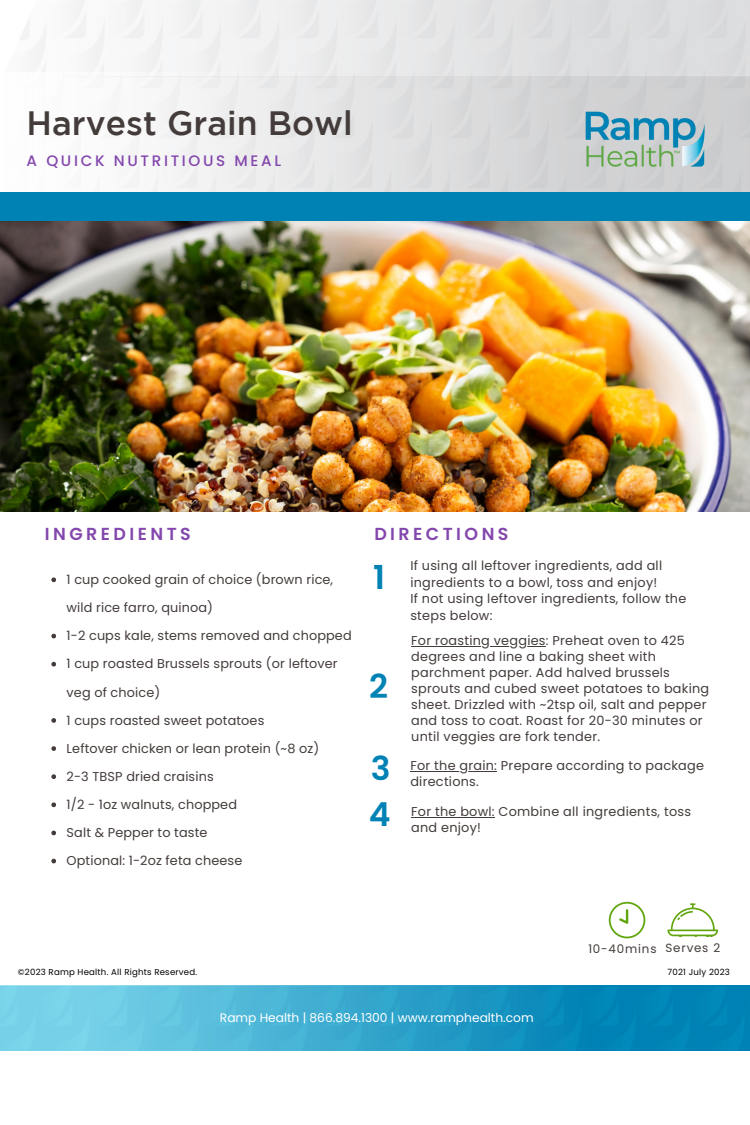
<style>
.page{position:relative;width:750px;height:1125px;background:#fff}
.page>*{position:absolute;margin:0;border:0;box-sizing:border-box;transform-origin:0 0}
.t1{font:500 33.75px "Gotham";color:#433c3a}
.t2{font:600 33px "Poppins";color:#0082b5}
.t3{font:600 17.38px "Poppins";letter-spacing:.2em;color:#8347ad}
.t4{font:500 15.12px "Poppins";letter-spacing:.175em;color:#8347ad}
.t5{font:12.88px/16px "Poppins";letter-spacing:.02em;color:#433c3a}
.t6{font:12.25px "Poppins";color:#fff}
.t7{font:11.88px "Poppins";letter-spacing:.07em;color:#433c3a}
.t8{font:8.62px "Poppins";letter-spacing:.025em;color:#000}
</style>
<div class="page">
<img style="left:572px;top:99px;width:146px;height:81px">
<img style="left:0;top:987px;width:750px;height:63px">
<img style="left:0;top:221px;width:750px;height:290px">
<div style="left:0;top:192px;width:750px;height:29px;background:#0082b5"></div>
<svg style="left:667px;top:903px;width:51px;height:33px"></svg>
<svg style="left:609px;top:902px;width:36px;height:36px"></svg>
<svg style="left:51px;top:577px;width:5px;height:5px"></svg>
<svg style="left:51px;top:634px;width:5px;height:4px"></svg>
<svg style="left:51px;top:662px;width:5px;height:5px"></svg>
<svg style="left:51px;top:718px;width:5px;height:5px"></svg>
<svg style="left:51px;top:746px;width:5px;height:5px"></svg>
<svg style="left:51px;top:774px;width:5px;height:5px"></svg>
<svg style="left:51px;top:802px;width:5px;height:5px"></svg>
<svg style="left:51px;top:831px;width:5px;height:4px"></svg>
<svg style="left:51px;top:859px;width:5px;height:4px"></svg>
<hr style="left:411px;top:646px;width:135px;height:1px;background:#433c3a">
<hr style="left:410px;top:771px;width:87px;height:1px;background:#433c3a">
<hr style="left:411px;top:817px;width:84px;height:1px;background:#433c3a">
<p class="t1" style="left:27px;top:110px;width:328px">Harvest Grain Bowl</p>
<p class="t4" style="left:27px;top:150px;width:256px">A QUICK NUTRITIOUS MEAL</p>
<p class="t3" style="left:45px;top:522px;width:148px">INGREDIENTS</p>
<p class="t3" style="left:374px;top:522px;width:136px">DIRECTIONS</p>
<p class="t5" style="left:67px;top:565px;width:268px;line-height:28.1px">1 cup cooked grain of choice (brown rice, wild rice farro, quinoa)</p>
<p class="t5" style="left:67px;top:628px;width:287px">1-2 cups kale, stems removed and chopped</p>
<p class="t5" style="left:67px;top:650px;width:273px;line-height:28.1px">1 cup roasted Brussels sprouts (or leftover veg of choice)</p>
<p class="t5" style="left:67px;top:712px;width:199px">1 cups roasted sweet potatoes</p>
<p class="t5" style="left:67px;top:740px;width:254px">Leftover chicken or lean protein (~8 oz)</p>
<p class="t5" style="left:67px;top:768px;width:149px">2-3 TBSP dried craisins</p>
<p class="t5" style="left:67px;top:797px;width:172px">1/2 - 1oz walnuts, chopped</p>
<p class="t5" style="left:67px;top:825px;width:142px">Salt &amp; Pepper to taste</p>
<p class="t5" style="left:67px;top:853px;width:177px">Optional: 1-2oz feta cheese</p>
<p class="t2" style="left:373px;top:554px;width:13px">1</p>
<p class="t2" style="left:369px;top:663px;width:20px">2</p>
<p class="t2" style="left:371px;top:746px;width:21px">3</p>
<p class="t2" style="left:369px;top:791px;width:23px">4</p>
<p class="t5" style="left:410px;top:558px;width:253px;line-height:16.5px">If using all leftover ingredients, add all ingredients to a bowl, toss and enjoy!</p>
<p class="t5" style="left:410px;top:591px;width:278px;line-height:16.5px">If not using leftover ingredients, follow the steps below:</p>
<p class="t5" style="left:411px;top:633px;width:300px">For roasting veggies: Preheat oven to 425 degrees and line a baking sheet with parchment paper. Add halved brussels sprouts and cubed sweet potatoes to baking sheet. Drizzled with ~2tsp oil, salt and pepper and toss to coat. Roast for 20-30 minutes or until veggies are fork tender.</p>
<p class="t5" style="left:410px;top:757px;width:295px">For the grain: Prepare according to package directions.</p>
<p class="t5" style="left:411px;top:803px;width:281px">For the bowl: Combine all ingredients, toss</p>
<p class="t5" style="left:411px;top:819px;width:71px">and enjoy!</p>
<p class="t7" style="left:588px;top:941px;width:70px">10-40mins</p>
<p class="t7" style="left:665px;top:940px;width:56px">Serves 2</p>
<p class="t8" style="left:18px;top:966px;width:181px">©2023 Ramp Health. All Rights Reserved.</p>
<p class="t8" style="left:668px;top:966px;width:64px">7021 July 2023</p>
<p class="t6" style="left:220px;top:1009px;width:315px">Ramp Health | 866.894.1300 | www.ramphealth.com</p>
</div>
